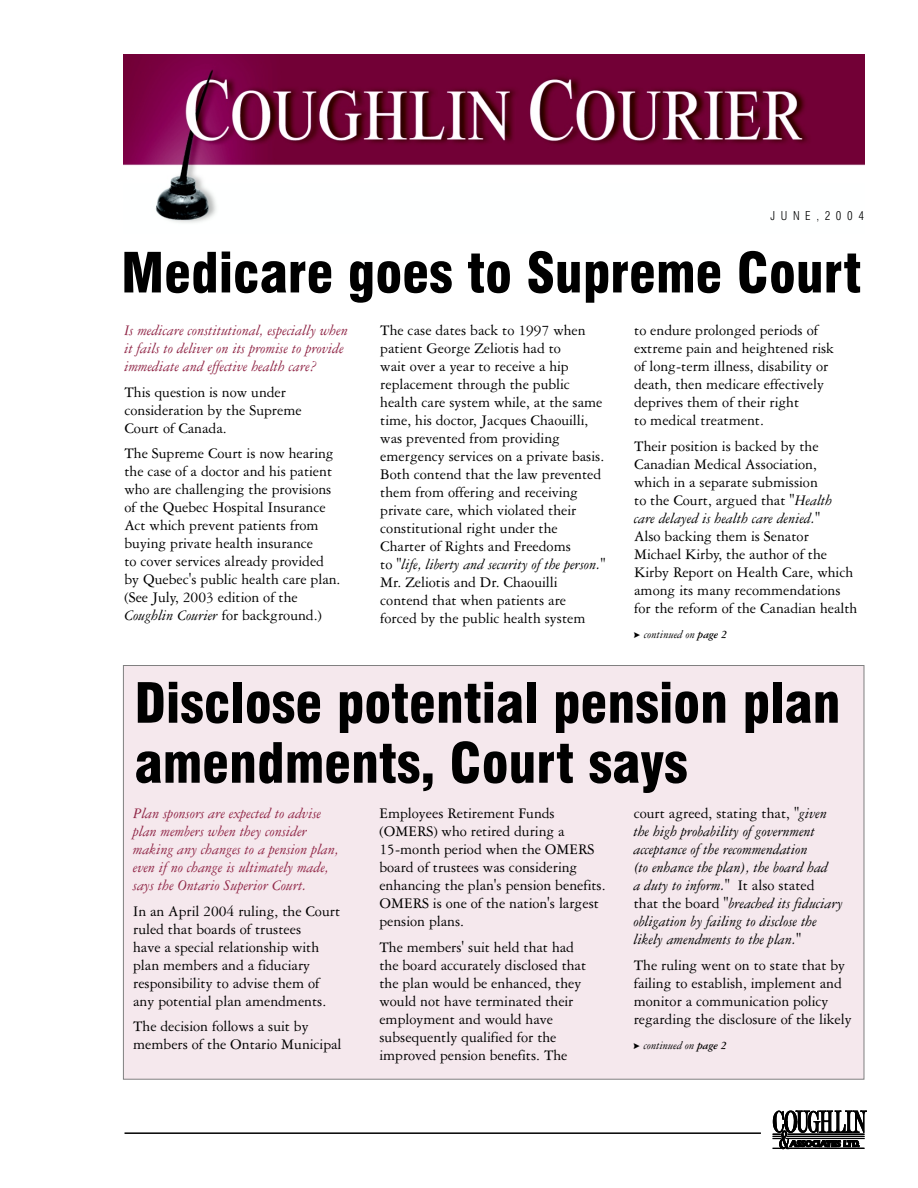
<style>
.page{position:relative;width:918px;height:1188px;background:#fff}
.page>*{position:absolute;margin:0;border:0;box-sizing:border-box;transform-origin:0 0}
.t1{font:54px/60px "Swis 721 Blk Cn BT";color:#000}
.t2{font:15.75px/18px "Ameri Garmnd BT";color:#000}
.t3{font:italic 15.75px/18px "Ameri Garmnd BT";color:#8f2445}
.t4{font:italic 15.75px/18px "Ameri Garmnd BT";color:#000}
.t5{font:italic 12px "Ameri Garmnd BT";color:#000}
.t6{font:12px "Swis 721 Lt Cn BT";letter-spacing:.465em;color:#000}
.s1{font-style:italic}
.s2{font-weight:700}
.s3{font-style:normal}
</style>
<div class="page">
<svg style="left:773px;top:1110px;width:94px;height:39px"></svg>
<div style="left:123px;top:665px;width:741px;height:415px;background:#f5e8ed;border:1px solid #808080"></div>
<img style="left:124px;top:54px;width:740px;height:169px">
<hr style="left:125px;top:1132px;width:636px;height:2px;background:#000">
<p class="t6" style="left:771px;top:211px;width:95px">JUNE, 2004</p>
<h1 class="t1" style="left:121px;top:248px;width:742px">Medicare goes to Supreme Court</h1>
<p class="t3" style="left:124px;top:322px;width:225px">Is medicare constitutional, especially when it fails to deliver on its promise to provide immediate and effective health care?</p>
<p class="t2" style="left:124px;top:384px;width:179px">This question is now under consideration by the Supreme<br>Court of Canada.</p>
<p class="t2" style="left:124px;top:445px;width:218px">The Supreme Court is now hearing the case of a doctor and his patient who are challenging the provisions of the Quebec Hospital Insurance Act which prevent patients from buying private health insurance<br>to cover services already provided by Quebec's public health care plan. (See July, 2003 edition of the <span class="s1">Coughlin Courier</span> for background.)</p>
<p class="t2" style="left:380px;top:322px;width:227px">The case dates back to 1997 when patient George Zeliotis had to<br>wait over a year to receive a hip replacement through the public health care system while, at the same time, his doctor, Jacques Chaouilli, was prevented from providing emergency services on a private basis.<br>Both contend that the law prevented them from offering and receiving private care, which violated their constitutional right under the Charter of Rights and Freedoms<br>to "<span class="s1">life, liberty and security of the person.</span>" Mr. Zeliotis and Dr. Chaouilli contend that when patients are forced by the public health system</p>
<p class="t2" style="left:634px;top:322px;width:201px">to endure prolonged periods of extreme pain and heightened risk of long-term illness, disability or death, then medicare effectively deprives them of their right<br>to medical treatment.</p>
<p class="t2" style="left:634px;top:438px;width:200px">Their position is backed by the<br>Canadian Medical Association, which in a separate submission to the Court, argued that <span class="s1">"Health care delayed is health care denied."</span></p>
<p class="t2" style="left:634px;top:528px;width:225px">Also backing them is Senator<br>Michael Kirby, the author of the<br>Kirby Report on Health Care, which among its many recommendations for the reform of the Canadian health</p>
<p class="t5" style="left:644px;top:629px;width:85px">continued on <span class="s2">page 2</span></p>
<h1 class="t1" style="left:134px;top:679px;width:708px">Disclose potential pension plan amendments, Court says</h1>
<p class="t3" style="left:133px;top:805px;width:207px">Plan sponsors are expected to advise plan members when they consider making any changes to a pension plan, even if no change is ultimately made, says the Ontario Superior Court.</p>
<p class="t2" style="left:133px;top:902px;width:209px">In an April 2004 ruling, the Court ruled that boards of trustees<br>have a special relationship with plan members and a fiduciary responsibility to advise them of any potential plan amendments.</p>
<p class="t2" style="left:133px;top:1018px;width:210px">The decision follows a suit by members of the Ontario Municipal</p>
<p class="t4" style="left:634px;top:805px;width:211px"><span class="s3">court agreed, stating that,</span> "given the high probability of government acceptance of the recommendation<br>(to enhance the plan), the board had<br>a duty to inform." <span class="s3">It also stated that the board</span> "breached its fiduciary obligation by failing to disclose the likely amendments to the plan."</p>
<p class="t2" style="left:634px;top:956px;width:219px">The ruling went on to state that by failing to establish, implement and monitor a communication policy regarding the disclosure of the likely</p>
<p class="t5" style="left:644px;top:1040px;width:85px">continued on <span class="s2">page 2</span></p>
<p class="t2" style="left:379px;top:805px;width:228px">Employees Retirement Funds (OMERS) who retired during a<br>15-month period when the OMERS board of trustees was considering enhancing the plan's pension benefits.<br>OMERS is one of the nation's largest pension plans.</p>
<p class="t2" style="left:379px;top:938px;width:208px">The members' suit held that had the board accurately disclosed that the plan would be enhanced, they would not have terminated their employment and would have subsequently qualified for the improved pension benefits. The</p>
</div>
